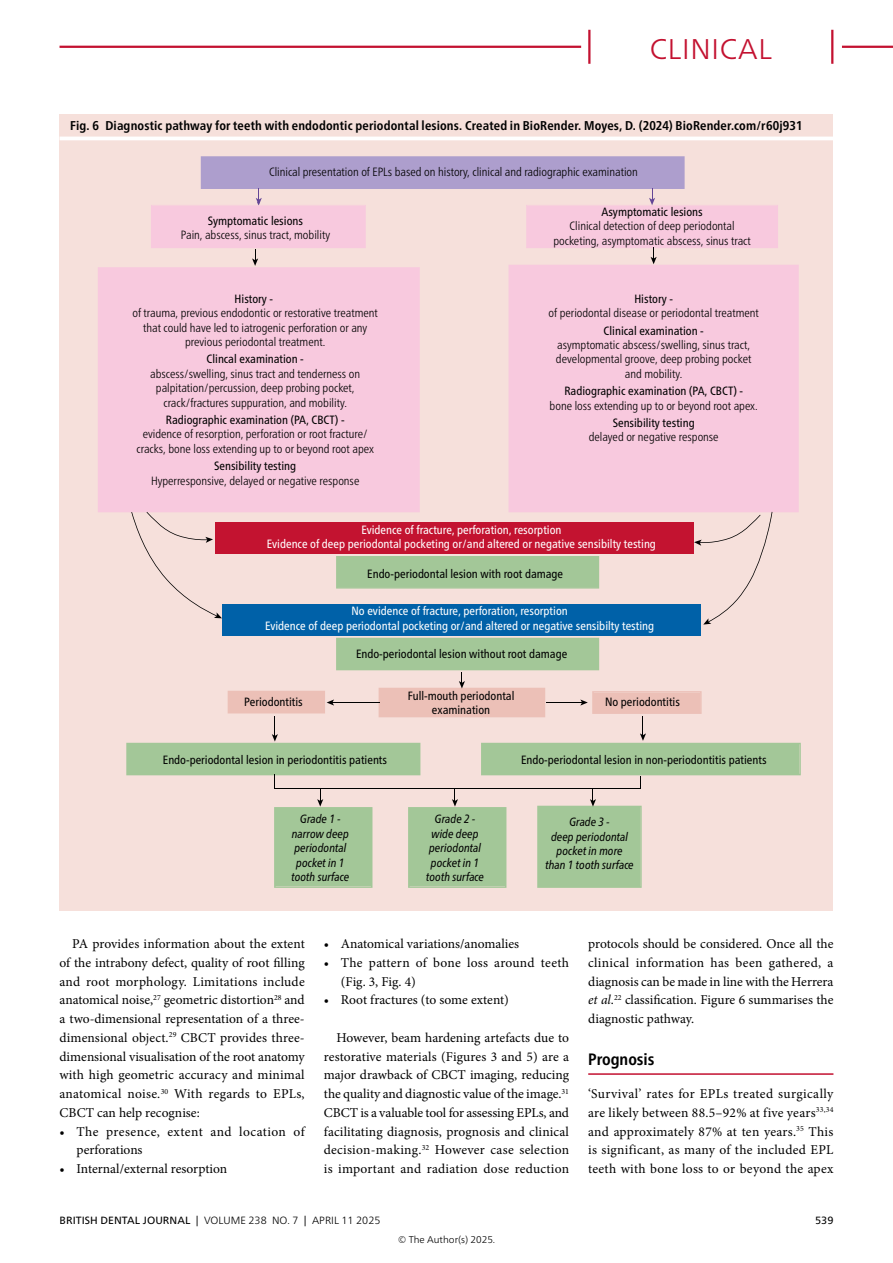
<style>
.page{position:relative;width:893px;height:1263px;background:#fff}
.page>*{position:absolute;margin:0;border:0;box-sizing:border-box;transform-origin:0 0}
.t1{font:300 28.5px "Frutiger Neue LT Pro";letter-spacing:.025em;color:#c31130}
.SectionHeading_1_MSS{font:700 condensed 16.5px "Frutiger Neue LT Pro";color:#000}
.Para_9pt_justified{font:13.5px/18.8px "Minion Pro";letter-spacing:.005em;color:#000;text-align:justify}
.Para_9pt_justified_1st{font:13.5px/18.8px "Minion Pro";letter-spacing:.015em;color:#000;text-align:justify}
.Para_9pt_justified-2{font:13.5px/18.8px "Minion Pro";letter-spacing:.025em;color:#000}
.Image_Caption_MSS_white_rule_below{font:700 condensed 12.75px "Frutiger Neue LT Pro";letter-spacing:.01em;color:#000}
.t2{font:300 condensed 12px/14.4px "Frutiger Neue LT Pro";color:#000;text-align:center}
.t3{font:condensed 12px/14.4px "Frutiger Neue LT Pro";color:#fff;text-align:center}
.t4{font:condensed 12px/14.4px "Frutiger Neue LT Pro";color:#000;text-align:center}
.t5{font:italic condensed 12px/14.4px "Frutiger Neue LT Pro";color:#000;text-align:center}
.t6{font:300 10.5px "Frutiger Neue LT Pro";letter-spacing:.005em;color:#000}
.t7{font:10.5px "Frutiger Neue LT Pro";color:#000}
.t8{font:300 9.75px "Frutiger Neue LT Pro";color:#000}
.s1{font-weight:400}
.s2{font-style:italic}
</style>
<div class="page">
<hr style="left:588px;top:1073px;width:245px;height:2px;background:#c31130">
<div style="left:60px;top:114px;width:773px;height:796px;background:#f6e0db"></div>
<div style="left:98px;top:267px;width:322px;height:245px;background:#f8c9de"></div>
<div style="left:508px;top:265px;width:291px;height:247px;background:#f8c9de"></div>
<div style="left:215px;top:522px;width:479px;height:31px;background:#c31330"></div>
<div style="left:336px;top:556px;width:263px;height:33px;background:#a3c798"></div>
<div style="left:222px;top:604px;width:479px;height:31px;background:#0061a8"></div>
<svg style="left:151px;top:156px;width:627px;height:110px"></svg>
<svg style="left:131px;top:512px;width:91px;height:106px"></svg>
<svg style="left:694px;top:512px;width:78px;height:112px"></svg>
<svg style="left:126px;top:638px;width:675px;height:250px"></svg>
<hr style="left:60px;top:137px;width:773px;height:3px;background:#fff">
<hr style="left:60px;top:46px;width:521px;height:2px;background:#c31130">
<hr style="left:842px;top:46px;width:51px;height:2px;background:#c31130">
<hr style="left:588px;top:30px;width:2px;height:34px;background:#c31130">
<hr style="left:831px;top:30px;width:2px;height:34px;background:#c31130">
<h1 class="t1" style="left:650px;top:32px;width:124px">CLI NICAL</h1>
<p class="Image_Caption_MSS_white_rule_below" style="left:70px;top:118px;width:734px">Fig. 6 Diagnostic pathway for teeth with endodontic periodontal lesions. Created in BioRender. Moyes, D. (2024) BioRender.com/r60j931</p>
<p class="t2" style="left:269px;top:165px;width:370px">Clinical presentation of EPLs based on history, clinical and radiographic examination</p>
<p class="t2" style="left:181px;top:214px;width:151px"><span class="s1">Symptomatic lesions<br></span>Pain, abscess, sinus tract, mobility</p>
<p class="t2" style="left:553px;top:204px;width:199px"><span class="s1">Asymptomatic lesions<br></span>Clinical detection of deep periodontal pocketing, asymptomatic abscess, sinus tract</p>
<p class="t2" style="left:132px;top:291px;width:247px"><span class="s1">History -<br></span>of trauma, previous endodontic or restorative treatment that could have led to iatrogenic perforation or any previous periodontal treatment.</p>
<p class="t2" style="left:150px;top:352px;width:211px"><span class="s1">Clincal examination -<br></span>abscess/swelling, sinus tract and tenderness on palpitation/percussion, deep probing pocket, crack/fractures suppuration, and mobility.</p>
<p class="t2" style="left:137px;top:413px;width:239px"><span class="s1">Radiographic examination (PA, CBCT) -<br></span>evidence of resorption, perforation or root fracture/ cracks, bone loss extending up to or beyond root apex</p>
<p class="t2" style="left:151px;top:459px;width:210px"><span class="s1">Sensibility testing<br></span>Hyperresponsive, delayed or negative response</p>
<p class="t2" style="left:549px;top:291px;width:212px"><span class="s1">History -<br></span>of periodontal disease or periodontal treatment</p>
<p class="t2" style="left:556px;top:323px;width:197px"><span class="s1">Clinical examination -<br></span>asymptomatic abscess/swelling, sinus tract, developmental groove, deep probing pocket and mobility.</p>
<p class="t2" style="left:550px;top:384px;width:210px"><span class="s1">Radiographic examination (PA, CBCT) -<br></span>bone loss extending up to or beyond root apex.</p>
<p class="t2" style="left:589px;top:416px;width:132px"><span class="s1">Sensibility testing<br></span>delayed or negative response</p>
<p class="t3" style="left:267px;top:523px;width:391px">Evidence of fracture, perforation, resorption<br>Evidence of deep periodontal pocketing or/and altered or negative sensibilty testing</p>
<p class="t4" style="left:367px;top:566px;width:197px">Endo-periodontal lesion with root damage</p>
<p class="t3" style="left:265px;top:604px;width:391px">No evidence of fracture, perforation, resorption<br>Evidence of deep periodontal pocketing or/and altered or negative sensibilty testing</p>
<p class="t4" style="left:356px;top:646px;width:213px">Endo-periodontal lesion without root damage</p>
<p class="t4" style="left:244px;top:695px;width:60px">Periodontitis</p>
<p class="t4" style="left:408px;top:688px;width:108px">Full-mouth periodontal examination</p>
<p class="t4" style="left:605px;top:694px;width:76px">No periodontitis</p>
<p class="t4" style="left:163px;top:752px;width:226px">Endo-periodontal lesion in periodontitis patients</p>
<p class="t4" style="left:521px;top:752px;width:247px">Endo-periodontal lesion in non-periodontitis patients</p>
<p class="t5" style="left:291px;top:812px;width:59px">Grade 1 - narrow deep periodontal pocket in 1 tooth surface</p>
<p class="t5" style="left:426px;top:812px;width:59px">Grade 2 - wide deep periodontal pocket in 1 tooth surface</p>
<p class="t5" style="left:545px;top:815px;width:90px">Grade 3 -<br>deep periodontal pocket in more than 1 tooth surface</p>
<p class="Para_9pt_justified" style="left:60px;top:934px;width:247px;text-indent:13px">PA provides information about the extent of the intrabony defect, quality of root filling and root morphology. Limitations include anatomical noise,<sup>27</sup> geometric distortion<sup>28</sup> and a two-dimensional representation of a three&shy;dimensional object.<sup>29</sup> CBCT provides three&shy;dimensional visualisation of the root anatomy with high geometric accuracy and minimal anatomical noise.<sup>30</sup> With regards to EPLs, CBCT can help recognise:</p>
<p class="Para_9pt_justified-2" style="left:77px;top:1122px;width:230px;text-indent:-17px">• The presence, extent and location of perforations</p>
<p class="Para_9pt_justified" style="left:60px;top:1159px;width:169px">• Internal/external resorption</p>
<p class="Para_9pt_justified" style="left:324px;top:934px;width:197px">• Anatomical variations/anomalies</p>
<p class="Para_9pt_justified" style="left:341px;top:953px;width:230px;text-indent:-17px">• The pattern of bone loss around teeth (Fig. 3, Fig. 4)</p>
<p class="Para_9pt_justified" style="left:324px;top:991px;width:187px">• Root fractures (to some extent)</p>
<p class="Para_9pt_justified" style="left:324px;top:1028px;width:247px;text-indent:13px">However, beam hardening artefacts due to restorative materials (Figures 3 and 5) are a major drawback of CBCT imaging, reducing the quality and diagnostic value of the image.<sup>31<br></sup>CBCT is a valuable tool for assessing EPLs, and facilitating diagnosis, prognosis and clinical decision-making.<sup>32</sup> However case selection is important and radiation dose reduction</p>
<p class="Para_9pt_justified" style="left:588px;top:934px;width:247px">protocols should be considered. Once all the clinical information has been gathered, a diagnosis can be made in line with the Herrera <span class="s2">et al</span>.<sup>22</sup> classification. Figure 6 summarises the diagnostic pathway.</p>
<p class="SectionHeading_1_MSS" style="left:588px;top:1049px;width:68px">Prognosis</p>
<p class="Para_9pt_justified_1st" style="left:588px;top:1084px;width:247px">‘Survival’ rates for EPLs treated surgically are likely between 88.5–92% at five years<sup>33,34 </sup>and approximately 87% at ten years.<sup>35</sup> This is significant, as many of the included EPL teeth with bone loss to or beyond the apex</p>
<p class="t6" style="left:60px;top:1214px;width:322px"><span class="s1">BRITISH DENTAL JOURNAL |</span> VOLUME 238 NO. 7 <span class="s1">|</span> April 11 2025</p>
<p class="t7" style="left:815px;top:1214px;width:20px">539</p>
<p class="t8" style="left:398px;top:1234px;width:99px">© The Author(s) 2025.</p>
</div>
